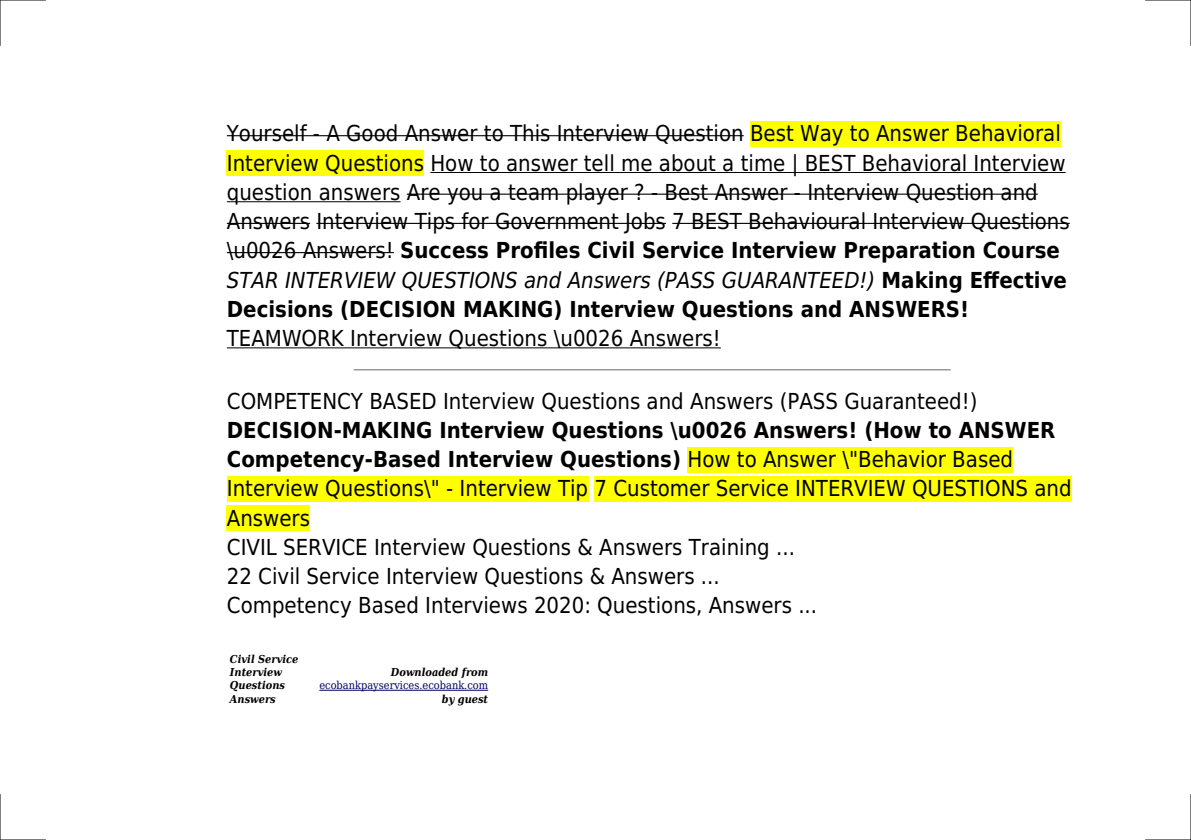
<style>
.page{position:relative;width:1191px;height:840px;background:#fff}
.page>*{position:absolute;margin:0;border:0;box-sizing:border-box;transform-origin:0 0}
.t1{font:22px/29.2px "DejaVu Sans Condensed";color:#000}
.t2{font:italic 700 11px/13.2px "DejaVu Serif Condensed";color:#000}
.t3{font:11px "DejaVu Serif Condensed";color:#006}
.s1{font-weight:700}
.s2{font-style:italic}
</style>
<div class="page">
<hr style="left:227px;top:135px;width:516px;height:1px;background:#000">
<div style="left:750px;top:121px;width:310px;height:25px;background:#ff0"></div>
<div style="left:227px;top:150px;width:197px;height:26px;background:#ff0"></div>
<hr style="left:430px;top:172px;width:635px;height:1px;background:#000">
<hr style="left:227px;top:201px;width:173px;height:1px;background:#000">
<hr style="left:407px;top:193px;width:630px;height:2px;background:#000">
<hr style="left:227px;top:223px;width:83px;height:1px;background:#000">
<hr style="left:316px;top:223px;width:350px;height:1px;background:#000">
<hr style="left:672px;top:223px;width:397px;height:1px;background:#000">
<hr style="left:227px;top:252px;width:167px;height:1px;background:#000">
<hr style="left:227px;top:347px;width:494px;height:1px;background:#000">
<hr style="left:354px;top:369px;width:596px;height:1px;background:#999">
<div style="left:687px;top:446px;width:326px;height:26px;background:#ff0"></div>
<div style="left:227px;top:475px;width:361px;height:26px;background:#ff0"></div>
<div style="left:594px;top:475px;width:477px;height:26px;background:#ff0"></div>
<div style="left:227px;top:505px;width:83px;height:25px;background:#ff0"></div>
<hr style="left:319px;top:689px;width:169px;height:1px;background:#006">
<hr style="left:0;top:0;width:45px;height:1px;background:#000">
<hr style="left:1145px;top:0;width:46px;height:1px;background:#000">
<hr style="left:0;top:839px;width:45px;height:1px;background:#000">
<hr style="left:1145px;top:839px;width:46px;height:1px;background:#000">
<hr style="left:0;top:0;width:1px;height:45px;background:#000">
<hr style="left:0;top:794px;width:1px;height:45px;background:#000">
<hr style="left:1190px;top:0;width:1px;height:45px;background:#000">
<hr style="left:1190px;top:794px;width:1px;height:45px;background:#000">
<p class="t1" style="left:227px;top:119px;width:844px">Yourself - A Good Answer to This Interview Question Best Way to Answer Behavioral Interview Questions How to answer tell me about a time | BEST Behavioral Interview question answers Are you a team player ? - Best Answer - Interview Question and Answers Interview Tips for Government Jobs 7 BEST Behavioural Interview Questions \u0026 Answers! <span class="s1">Success Profiles Civil Service Interview Preparation Course </span><span class="s2">STAR INTERVIEW QUESTIONS and Answers (PASS GUARANTEED!)</span> <span class="s1">Making Effective Decisions (DECISION MAKING) Interview Questions and ANSWERS!</span></p>
<p class="t1" style="left:227px;top:323px;width:495px">TEAMWORK Interview Questions \u0026 Answers!</p>
<p class="t1" style="left:227px;top:386px;width:752px">COMPETENCY BASED Interview Questions and Answers (PASS Guaranteed!)</p>
<p class="t1" style="left:227px;top:415px;width:846px"><span class="s1">DECISION-MAKING Interview Questions \u0026 Answers! (How to ANSWER Competency-Based Interview Questions)</span> How to Answer \"Behavior Based Interview Questions\" - Interview Tip 7 Customer Service INTERVIEW QUESTIONS and Answers<br>CIVIL SERVICE Interview Questions &amp; Answers Training ...<br>22 Civil Service Interview Questions &amp; Answers ...<br>Competency Based Interviews 2020: Questions, Answers ...</p>
<p class="t2" style="left:230px;top:652px;width:70px">Civil Service<br>Interview<br>Questions<br>Answers</p>
<p class="t2" style="left:391px;top:665px;width:99px">Downloaded from</p>
<p class="t3" style="left:319px;top:678px;width:170px">ecobankpayservices.ecobank.com</p>
<p class="t2" style="left:442px;top:691px;width:48px">by guest</p>
</div>
